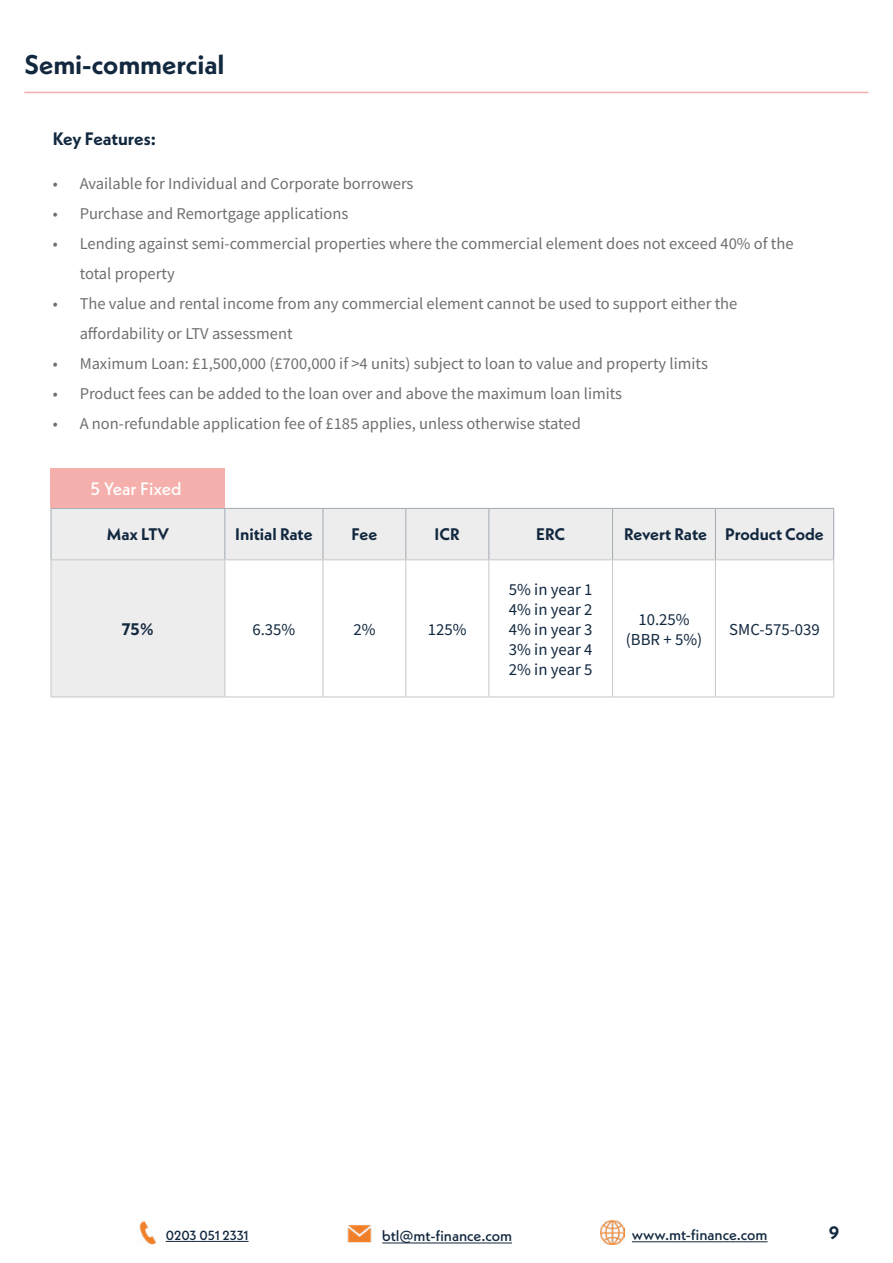
<style>
.page{position:relative;width:893px;height:1263px;background:#fff}
.page>*{position:absolute;margin:0;border:0;box-sizing:border-box;transform-origin:0 0}
.t1{font:700 27px "Neue Kabel";color:#12283f}
.t2{font:700 18px "Neue Kabel";letter-spacing:-.005em;color:#11283f}
.t3{font:500 18px "Neue Kabel";letter-spacing:-.005em;color:#fff}
.t4{font:700 18px "Neue Kabel";color:#12283f}
.t5{font:16.8px/20.1px "Source Sans Pro";color:#11283f;text-align:justify}
.t6{font:700 16.8px "Neue Kabel";color:#12283f}
.t7{font:16.5px/30px "Source Sans Pro";color:#706f6f}
.t8{font:500 15.15px "Neue Kabel";color:#12283f}
.t9{font:500 13.2px "Neue Kabel";letter-spacing:-.01em;color:#12283f}
</style>
<div class="page">
<div style="left:52px;top:509px;width:781px;height:188px;background:#ededed"></div>
<svg style="left:225px;top:560px;width:608px;height:137px"></svg>
<hr style="left:51px;top:508px;width:174px;height:1px;background:#a0a9b2">
<hr style="left:51px;top:509px;width:1px;height:50px;background:#a0a9b2">
<hr style="left:225px;top:508px;width:98px;height:1px;background:#a0a9b2">
<hr style="left:224px;top:509px;width:1px;height:50px;background:#a0a9b2">
<hr style="left:323px;top:508px;width:83px;height:1px;background:#a0a9b2">
<hr style="left:323px;top:509px;width:1px;height:50px;background:#a0a9b2">
<hr style="left:406px;top:508px;width:83px;height:1px;background:#a0a9b2">
<hr style="left:405px;top:509px;width:1px;height:50px;background:#a0a9b2">
<hr style="left:489px;top:508px;width:124px;height:1px;background:#a0a9b2">
<hr style="left:488px;top:509px;width:1px;height:50px;background:#a0a9b2">
<hr style="left:613px;top:508px;width:102px;height:1px;background:#a0a9b2">
<hr style="left:612px;top:509px;width:1px;height:50px;background:#a0a9b2">
<hr style="left:715px;top:508px;width:119px;height:1px;background:#a0a9b2">
<hr style="left:715px;top:509px;width:1px;height:50px;background:#a0a9b2">
<hr style="left:833px;top:509px;width:1px;height:50px;background:#a0a9b2">
<hr style="left:51px;top:559px;width:174px;height:1px;background:#c6c6c6">
<hr style="left:51px;top:560px;width:1px;height:137px;background:#c6c6c6">
<hr style="left:225px;top:559px;width:98px;height:1px;background:#c6c6c6">
<hr style="left:224px;top:560px;width:1px;height:137px;background:#c6c6c6">
<hr style="left:323px;top:559px;width:83px;height:1px;background:#c6c6c6">
<hr style="left:323px;top:560px;width:1px;height:137px;background:#c6c6c6">
<hr style="left:406px;top:559px;width:83px;height:1px;background:#c6c6c6">
<hr style="left:405px;top:560px;width:1px;height:137px;background:#c6c6c6">
<hr style="left:489px;top:559px;width:124px;height:1px;background:#c6c6c6">
<hr style="left:488px;top:560px;width:1px;height:137px;background:#c6c6c6">
<hr style="left:613px;top:559px;width:102px;height:1px;background:#c6c6c6">
<hr style="left:612px;top:560px;width:1px;height:137px;background:#c6c6c6">
<hr style="left:715px;top:559px;width:119px;height:1px;background:#c6c6c6">
<hr style="left:715px;top:560px;width:1px;height:137px;background:#c6c6c6">
<hr style="left:833px;top:560px;width:1px;height:137px;background:#c6c6c6">
<hr style="left:51px;top:697px;width:174px;height:1px;background:#c6c6c6">
<hr style="left:225px;top:697px;width:98px;height:1px;background:#c6c6c6">
<hr style="left:323px;top:697px;width:83px;height:1px;background:#c6c6c6">
<hr style="left:406px;top:697px;width:83px;height:1px;background:#c6c6c6">
<hr style="left:489px;top:697px;width:124px;height:1px;background:#c6c6c6">
<hr style="left:613px;top:697px;width:102px;height:1px;background:#c6c6c6">
<hr style="left:715px;top:697px;width:119px;height:1px;background:#c6c6c6">
<div style="left:50px;top:468px;width:175px;height:40px;background:#f5b0ad"></div>
<hr style="left:24px;top:92px;width:845px;height:1px;background:#f5b0ad">
<hr style="left:166px;top:1241px;width:83px;height:1px;background:#12283f">
<hr style="left:382px;top:1242px;width:130px;height:1px;background:#12283f">
<hr style="left:632px;top:1241px;width:135px;height:1px;background:#12283f">
<img style="left:347px;top:1225px;width:25px;height:18px">
<img style="left:139px;top:1221px;width:18px;height:24px">
<img style="left:600px;top:1221px;width:24px;height:23px">
<h1 class="t1" style="left:24px;top:47px;width:202px">Semi-commercial</h1>
<p class="t2" style="left:53px;top:127px;width:105px">Key Features:</p>
<p class="t7" style="left:53px;top:168px;width:362px">• Available for Individual and Corporate borrowers</p>
<p class="t7" style="left:53px;top:198px;width:297px">• Purchase and Remortgage applications</p>
<p class="t7" style="left:80px;top:228px;width:715px;text-indent:-27px">• Lending against semi-commercial properties where the commercial element does not exceed 40% of the total property</p>
<p class="t7" style="left:80px;top:288px;width:659px;text-indent:-27px">• The value and rental income from any commercial element cannot be used to support either the affordability or LTV assessment</p>
<p class="t7" style="left:53px;top:348px;width:657px">• Maximum Loan: £1,500,000 (£700,000 if &gt;4 units) subject to loan to value and property limits</p>
<p class="t7" style="left:53px;top:378px;width:571px">• Product fees can be added to the loan over and above the maximum loan limits</p>
<p class="t7" style="left:53px;top:408px;width:530px">• A non-refundable application fee of £185 applies, unless otherwise stated</p>
<p class="t3" style="left:90px;top:477px;width:93px">5 Year Fixed</p>
<p class="t6" style="left:107px;top:524px;width:64px">Max LTV</p>
<p class="t6" style="left:235px;top:524px;width:79px">Initial Rate</p>
<p class="t6" style="left:352px;top:524px;width:27px">Fee</p>
<p class="t6" style="left:435px;top:524px;width:27px">ICR</p>
<p class="t6" style="left:536px;top:524px;width:31px">ERC</p>
<p class="t6" style="left:624px;top:524px;width:201px">Revert Rate Product Code</p>
<p class="t6" style="left:122px;top:618px;width:33px">75%</p>
<p class="t5" style="left:252px;top:619px;width:44px">6.35%</p>
<p class="t5" style="left:353px;top:619px;width:24px">2%</p>
<p class="t5" style="left:428px;top:619px;width:40px">125%</p>
<p class="t5" style="left:509px;top:579px;width:85px">5% in year 1<br>4% in year 2<br>4% in year 3<br>3% in year 4<br>2% in year 5</p>
<p class="t5" style="left:626px;top:609px;width:78px;text-align:center">10.25% (BBR + 5%)</p>
<p class="t5" style="left:729px;top:619px;width:92px">SMC-575-039</p>
<p class="t9" style="left:166px;top:1227px;width:84px">0203 051 2331</p>
<p class="t8" style="left:382px;top:1226px;width:131px">btl@mt-finance.com</p>
<p class="t8" style="left:632px;top:1225px;width:137px">www.mt-finance.com</p>
<p class="t4" style="left:829px;top:1221px;width:12px">9</p>
</div>
